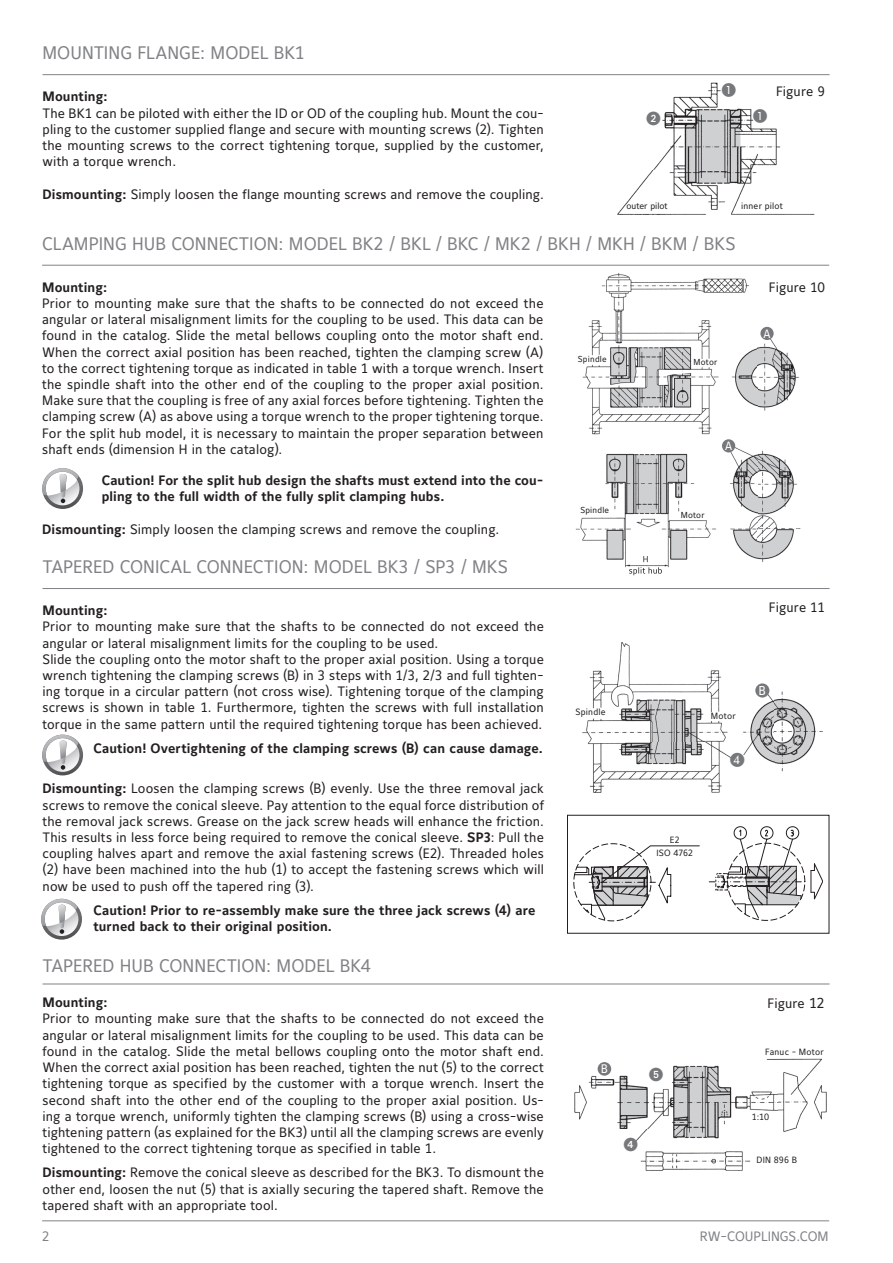
<style>
.page{position:relative;width:893px;height:1263px;background:#fff}
.page>*{position:absolute;margin:0;border:0;box-sizing:border-box;transform-origin:0 0}
.t1{font:18px "Maurea Regular Tf";letter-spacing:.005em;color:#808285}
.t2{font:13.5px/16.2px "Maurea Regular Tf";letter-spacing:.01em;color:#231f20;text-align:justify}
.t3{font:13.5px/16.2px "Maurea Bold Tf";letter-spacing:.01em;color:#231f20}
.t4{font:13.5px "Maurea Regular Tf";color:#808285}
.t5{font:condensed 12.45px "Univers LT Std";color:#fff}
.t6{font:condensed 12px "Univers LT Std";color:#fff}
.t7{font:condensed 11.7px "Univers LT Std";color:#fff}
.t8{font:9px/13.5px "Maurea Regular Tf";letter-spacing:.025em;color:#231f20;text-align:center}
.t9{font:9px "Maurea Regular Tf";color:#231f20}
.t10{font:8.55px "Maurea Regular Tf";letter-spacing:.025em;color:#231f20}
.s1{font-family:"Maurea Bold Tf"}
.s2{font-size:14.25px}
</style>
<div class="page">
<hr style="left:42px;top:1220px;width:787px;height:1px;background:#808285">
<img style="left:576px;top:273px;width:225px;height:303px">
<svg style="left:643px;top:556px;width:5px;height:6px"></svg>
<img style="left:629px;top:567px;width:33px;height:8px">
<div style="left:722px;top:439px;width:13px;height:13px;background:#76787b;border-radius:50%"></div>
<div style="left:760px;top:327px;width:14px;height:13px;background:#76787b;border-radius:50%"></div>
<img style="left:583px;top:642px;width:239px;height:150px">
<div style="left:755px;top:683px;width:14px;height:14px;background:#76787b;border-radius:50%"></div>
<img style="left:617px;top:82px;width:197px;height:132px">
<img style="left:574px;top:1058px;width:253px;height:112px">
<div style="left:598px;top:1062px;width:13px;height:14px;background:#76787b;border-radius:50%"></div>
<hr style="left:43px;top:74px;width:787px;height:1px;background:#808285">
<hr style="left:42px;top:265px;width:787px;height:1px;background:#808285">
<hr style="left:43px;top:588px;width:787px;height:1px;background:#808285">
<hr style="left:43px;top:983px;width:787px;height:1px;background:#808285">
<svg style="left:42px;top:468px;width:41px;height:41px"></svg>
<svg style="left:46px;top:472px;width:33px;height:33px"></svg>
<svg style="left:42px;top:468px;width:36px;height:35px"></svg>
<svg style="left:42px;top:735px;width:41px;height:40px"></svg>
<svg style="left:46px;top:738px;width:33px;height:34px"></svg>
<svg style="left:42px;top:734px;width:36px;height:36px"></svg>
<svg style="left:41px;top:899px;width:41px;height:40px"></svg>
<svg style="left:45px;top:902px;width:33px;height:34px"></svg>
<svg style="left:41px;top:898px;width:36px;height:36px"></svg>
<svg style="left:574px;top:843px;width:126px;height:78px"></svg>
<svg style="left:811px;top:863px;width:12px;height:37px"></svg>
<svg style="left:709px;top:826px;width:96px;height:95px"></svg>
<div style="left:567px;top:815px;width:262px;height:118px;border:1px solid #231f20"></div>
<svg style="left:730px;top:753px;width:14px;height:14px"></svg>
<svg style="left:722px;top:83px;width:14px;height:14px"></svg>
<svg style="left:647px;top:112px;width:13px;height:13px"></svg>
<svg style="left:753px;top:109px;width:14px;height:13px"></svg>
<svg style="left:624px;top:1137px;width:14px;height:14px"></svg>
<svg style="left:649px;top:1067px;width:14px;height:14px"></svg>
<h1 class="t1" style="left:43px;top:43px;width:264px">MOUNTING FLANGE: MODEL BK1</h1>
<p class="t3" style="left:43px;top:89px;width:66px">Mounting:</p>
<p class="t2" style="left:43px;top:105px;width:503px">The BK1 can be piloted with either the ID or OD of the coupling hub. Mount the cou&shy;pling to the customer supplied flange and secure with mounting screws (2). Tighten the mounting screws to the correct tightening torque, supplied by the customer, with a torque wrench.</p>
<p class="t2" style="left:43px;top:186px;width:503px"><span class="s1">Dismounting:</span> Simply loosen the flange mounting screws and remove the coupling.</p>
<h1 class="t1" style="left:42px;top:233px;width:695px">CLAMPING HUB CONNECTION: MODEL BK2 / BKL / BKC / MK2 / BKH / MKH / BKM / BKS</h1>
<p class="t3" style="left:42px;top:280px;width:66px">Mounting:</p>
<p class="t2" style="left:42px;top:296px;width:503px">Prior to mounting make sure that the shafts to be connected do not exceed the angular or lateral misalignment limits for the coupling to be used. This data can be found in the catalog. Slide the metal bellows coupling onto the motor shaft end.<br>When the correct axial position has been reached, tighten the clamping screw (A) to the correct tightening torque as indicated in table 1 with a torque wrench. Insert the spindle shaft into the other end of the coupling to the proper axial position.<br>Make sure that the coupling is free of any axial forces before tightening. Tighten the clamping screw (A) as above using a torque wrench to the proper tightening torque.<br>For the split hub model, it is necessary to maintain the proper separation between shaft ends (dimension H in the catalog).</p>
<p class="t3" style="left:102px;top:473px;width:443px">Caution! For the split hub design the shafts must extend into the cou&shy;pling to the full width of the fully split clamping hubs.</p>
<p class="t2" style="left:42px;top:522px;width:459px"><span class="s1">Dismounting:</span> Simply loosen the clamping screws and remove the coupling.</p>
<h1 class="t1" style="left:43px;top:557px;width:467px">TAPERED CONICAL CONNECTION: MODEL BK3 / SP3 / MKS</h1>
<p class="t3" style="left:43px;top:603px;width:66px">Mounting:</p>
<p class="t2" style="left:43px;top:619px;width:503px;text-align:left">Prior to mounting make sure that the shafts to be connected do not exceed the angular or lateral misalignment limits for the coupling to be used.<br>Slide the coupling onto the motor shaft to the proper axial position. Using a torque wrench tightening the clamping screws (B) in 3 steps with 1/3, 2/3 and full tighten&shy;ing torque in a circular pattern (not cross wise). Tightening torque of the clamping screws is shown in table 1. Furthermore, tighten the screws with full installation torque in the same pattern until the required tightening torque has been achieved.</p>
<p class="t3" style="left:94px;top:741px;width:451px">Caution! Overtightening of the clamping screws (B) can cause damage.</p>
<p class="t2" style="left:43px;top:781px;width:503px"><span class="s1">Dismounting:</span> Loosen the clamping screws (B) evenly. Use the three removal jack screws to remove the conical sleeve. Pay attention to the equal force distribution of the removal jack screws. Grease on the jack screw heads will enhance the friction.<br>This results in less force being required to remove the conical sleeve. <span class="s1">SP3</span>: Pull the coupling halves apart and remove the axial fastening screws (E2). Threaded holes (2) have been machined into the hub (1) to accept the fastening screws which will now be used to push off the tapered ring (3).</p>
<p class="t3" style="left:94px;top:903px;width:443px">Caution! Prior to re-assembly make sure the three jack screws (4) are turned back to their original position.</p>
<p class="t2" style="left:776px;top:84px;width:50px">Figure 9</p>
<p class="t9" style="left:626px;top:201px;width:43px">outer pilot</p>
<p class="t8" style="left:741px;top:200px;width:44px">inner pilot</p>
<p class="t2" style="left:769px;top:280px;width:58px">Figure 10</p>
<p class="t7" style="left:763px;top:326px;width:9px">A</p>
<p class="t10" style="left:578px;top:354px;width:30px">Spindle</p>
<p class="t10" style="left:693px;top:357px;width:25px">Motor</p>
<p class="t7" style="left:725px;top:438px;width:9px">A</p>
<p class="t10" style="left:580px;top:506px;width:30px">Spindle</p>
<p class="t10" style="left:681px;top:510px;width:25px">Motor</p>
<p class="t2" style="left:769px;top:600px;width:58px">Figure 11</p>
<p class="t5" style="left:759px;top:683px;width:9px">B</p>
<p class="t8" style="left:575px;top:706px;width:32px">Spindle</p>
<p class="t8" style="left:711px;top:710px;width:26px">Motor</p>
<p class="t8" style="left:656px;top:833px;width:38px">E2<br>ISO 4762</p>
<h1 class="t1" style="left:43px;top:955px;width:330px">TAPERED HUB CONNECTION: MODEL BK4</h1>
<p class="t3" style="left:42px;top:995px;width:66px">Mounting:</p>
<p class="t2" style="left:42px;top:1011px;width:503px">Prior to mounting make sure that the shafts to be connected do not exceed the angular or lateral misalignment limits for the coupling to be used. This data can be found in the catalog. Slide the metal bellows coupling onto the motor shaft end.<br>When the correct axial position has been reached, tighten the nut (5) to the correct tightening torque as specified by the customer with a torque wrench. Insert the second shaft into the other end of the coupling to the proper axial position. Us&shy;ing a torque wrench, uniformly tighten the clamping screws (B) using a cross-wise tightening pattern (as explained for the BK3) until all the clamping screws are evenly tightened to the correct tightening torque as specified in table 1.</p>
<p class="t2" style="left:42px;top:1165px;width:503px"><span class="s1">Dismounting:</span> Remove the conical sleeve as described for the BK3. To dismount the other end, loosen the nut (5) that is axially securing the tapered shaft. Remove the tapered shaft with an appropriate tool.</p>
<p class="t6" style="left:601px;top:1061px;width:9px">B</p>
<p class="t2" style="left:767px;top:996px;width:59px">Figure <span class="s2">12</span></p>
<p class="t8" style="left:765px;top:1046px;width:60px">Fanuc - Motor</p>
<p class="t8" style="left:752px;top:1111px;width:19px">1:10</p>
<p class="t8" style="left:756px;top:1154px;width:42px">DIN 896 B</p>
<p class="t4" style="left:42px;top:1229px;width:9px">2</p>
<p class="t4" style="left:700px;top:1229px;width:130px">RW-COUPLINGS.COM</p>
</div>
